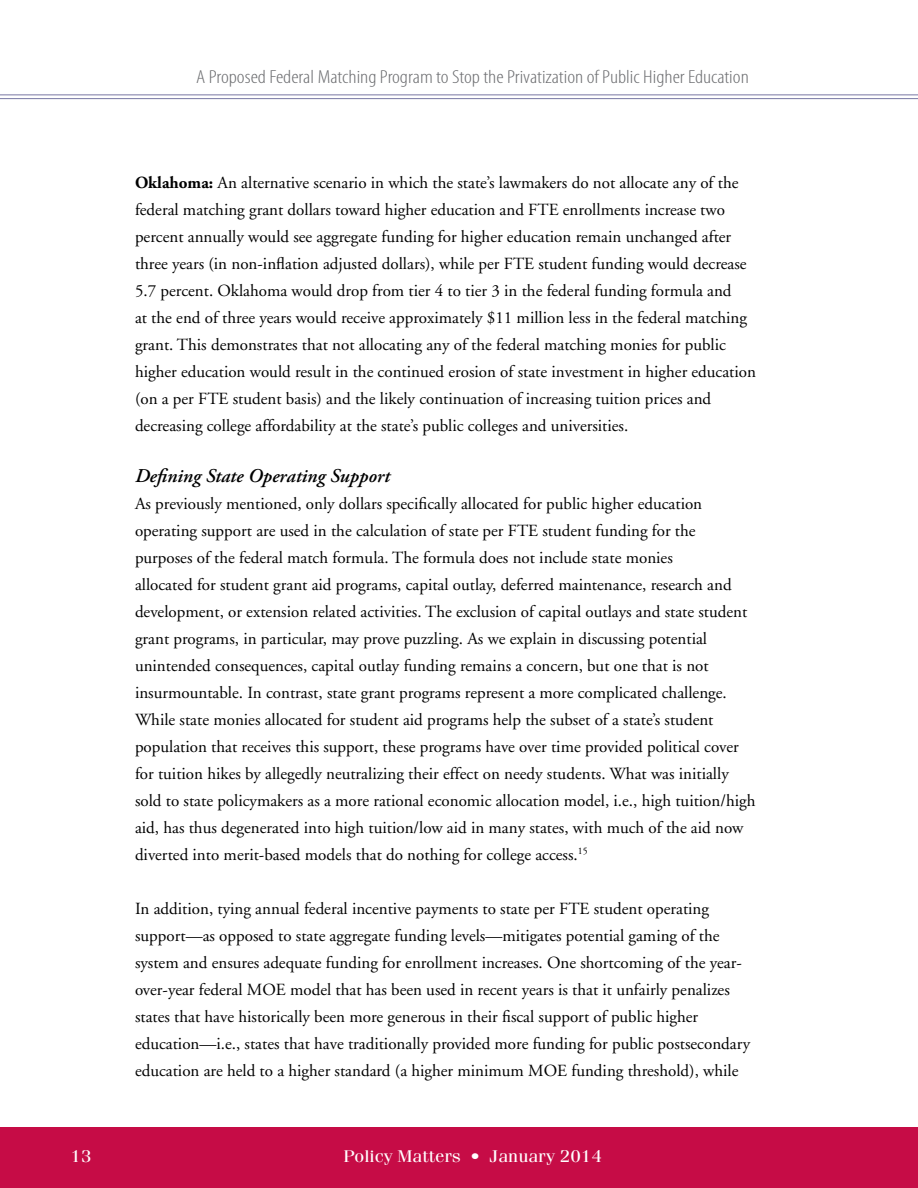
<style>
.page{position:relative;width:918px;height:1188px;background:#fff}
.page>*{position:absolute;margin:0;border:0;box-sizing:border-box;transform-origin:0 0}
.t1{font:italic 600 19.5px "Adobe Garamond Pro";color:#000}
.t2{font:300 condensed 18.9px "Myriad Pro";color:#6d6e71;scale:1.17 1}
.t3{font:16.95px/27px "Adobe Garamond";color:#000}
.t4{font:16.95px "Fenice";color:#fff;scale:1.12 1}
.s1{font-weight:700}
</style>
<div class="page">
<div style="left:0;top:1127px;width:918px;height:61px;background:#c60c46"></div>
<hr style="left:0;top:94px;width:918px;height:1px;background:#7877a4">
<hr style="left:0;top:98px;width:918px;height:1px;background:#7877a4">
<p class="t4" style="left:70px;top:1146px;width:20px">13</p>
<p class="t2" style="left:196px;top:67px;width:474px">A Proposed Federal Matching Program to Stop the Privatization of Public Higher Education</p>
<p class="t3" style="left:135px;top:169px;width:623px"><span class="s1">Oklahoma:</span> An alternative scenario in which the state’s lawmakers do not allocate any of the federal matching grant dollars toward higher education and FTE enrollments increase two percent annually would see aggregate funding for higher education remain unchanged after three years (in non-inflation adjusted dollars), while per FTE student funding would decrease 5.7 percent. Oklahoma would drop from tier 4 to tier 3 in the federal funding formula and<br>at the end of three years would receive approximately $11 million less in the federal matching grant. This demonstrates that not allocating any of the federal matching monies for public higher education would result in the continued erosion of state investment in higher education (on a per FTE student basis) and the likely continuation of increasing tuition prices and decreasing college affordability at the state’s public colleges and universities.</p>
<p class="t1" style="left:135px;top:464px;width:257px">Defining State Operating Support</p>
<p class="t3" style="left:135px;top:490px;width:622px">As previously mentioned, only dollars specifically allocated for public higher education operating support are used in the calculation of state per FTE student funding for the purposes of the federal match formula. The formula does not include state monies<br>allocated for student grant aid programs, capital outlay, deferred maintenance, research and development, or extension related activities. The exclusion of capital outlays and state student grant programs, in particular, may prove puzzling. As we explain in discussing potential unintended consequences, capital outlay funding remains a concern, but one that is not insurmountable. In contrast, state grant programs represent a more complicated challenge.<br>While state monies allocated for student aid programs help the subset of a state’s student population that receives this support, these programs have over time provided political cover for tuition hikes by allegedly neutralizing their effect on needy students. What was initially sold to state policymakers as a more rational economic allocation model, i.e., high tuition/high aid, has thus degenerated into high tuition/low aid in many states, with much of the aid now diverted into merit-based models that do nothing for college access.<sup>15</sup></p>
<p class="t3" style="left:135px;top:895px;width:617px">In addition, tying annual federal incentive payments to state per FTE student operating support—as opposed to state aggregate funding levels—mitigates potential gaming of the system and ensures adequate funding for enrollment increases. One shortcoming of the year&shy;over-year federal MOE model that has been used in recent years is that it unfairly penalizes states that have historically been more generous in their fiscal support of public higher education—i.e., states that have traditionally provided more funding for public postsecondary education are held to a higher standard (a higher minimum MOE funding threshold), while</p>
<p class="t4" style="left:343px;top:1146px;width:233px">Policy Matters • January 2014</p>
</div>
